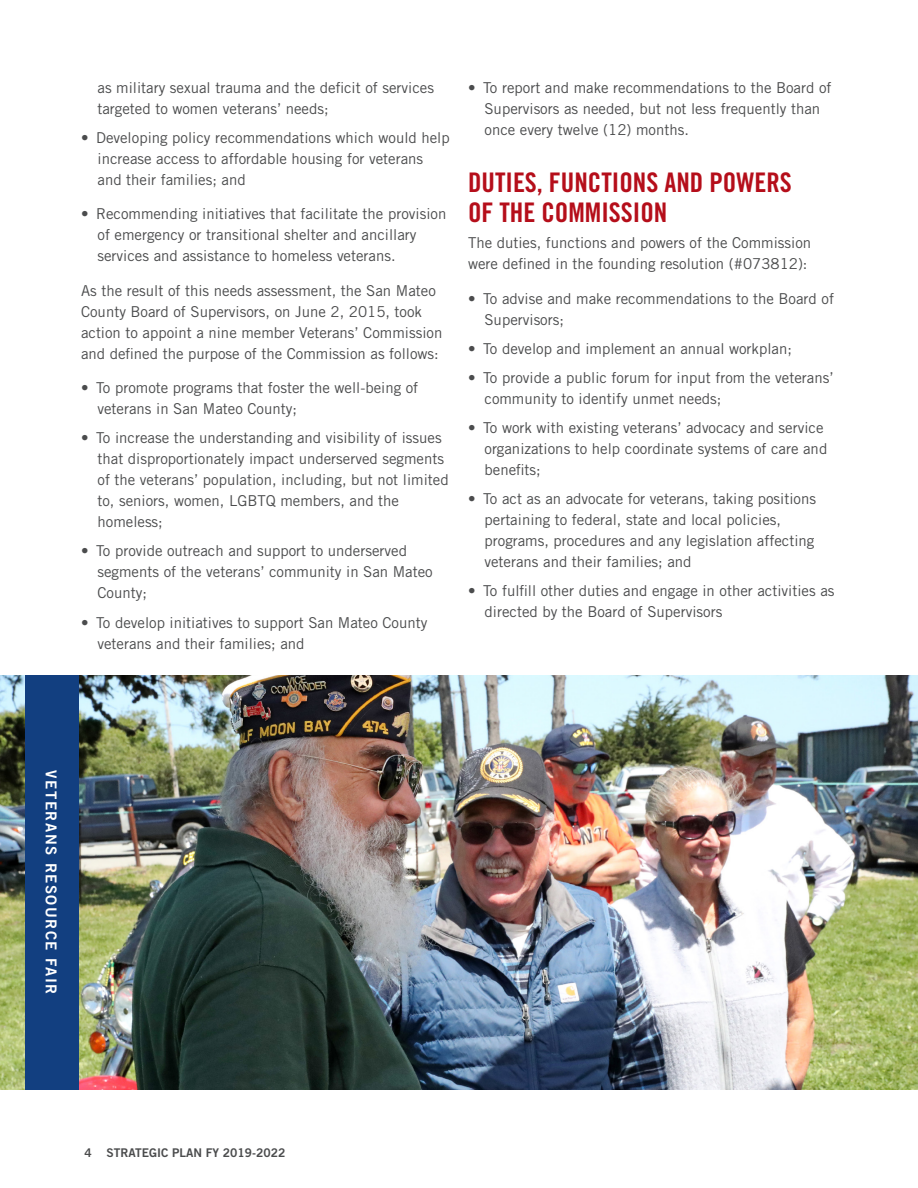
<style>
.page{position:relative;width:918px;height:1188px;background:#fff}
.page>*{position:absolute;margin:0;border:0;box-sizing:border-box;transform-origin:0 0}
.subhed_1{font:27px/30px "Trade Gothic Bold Cond Twenty";color:#b50e1a}
.t1{font:15px/21px "Trade Gothic";color:#4b4c4d}
.photo_caption{font:15px "Trade Gothic Bold Two";letter-spacing:.1em;color:#fff}
.t2{font:12px "Trade Gothic Bold Two";color:#4b4c4d}
</style>
<div class="page">
<img style="left:0;top:675px;width:918px;height:415px">
<div style="left:25px;top:675px;width:54px;height:415px;background:#123f80"></div>
<p class="t1" style="left:98px;top:77px;width:338px">as military sexual trauma and the deficit of services targeted to women veterans’ needs;</p>
<p class="t1" style="left:98px;top:127px;width:354px;text-indent:-16px">• Developing policy recommendations which would help increase access to affordable housing for veterans and their families; and</p>
<p class="t1" style="left:98px;top:203px;width:350px;text-indent:-16px">• Recommending initiatives that facilitate the provision of emergency or transitional shelter and ancillary services and assistance to homeless veterans.</p>
<p class="t1" style="left:81px;top:280px;width:363px">As the result of this needs assessment, the San Mateo County Board of Supervisors, on June 2, 2015, took action to appoint a nine member Veterans’ Commission and defined the purpose of the Commission as follows:</p>
<p class="t1" style="left:98px;top:377px;width:322px;text-indent:-16px">• To promote programs that foster the well-being of veterans in San Mateo County;</p>
<p class="t1" style="left:98px;top:427px;width:353px;text-indent:-16px">• To increase the understanding and visibility of issues that disproportionately impact underserved segments of the veterans’ population, including, but not limited to, seniors, women, LGBTQ members, and the homeless;</p>
<p class="t1" style="left:98px;top:540px;width:337px;text-indent:-16px">• To provide outreach and support to underserved segments of the veterans’ community in San Mateo<br>County;</p>
<p class="t1" style="left:98px;top:612px;width:331px;text-indent:-16px">• To develop initiatives to support San Mateo County veterans and their families; and</p>
<p class="t1" style="left:484px;top:77px;width:349px;text-indent:-16px">• To report and make recommendations to the Board of<br>Supervisors as needed, but not less frequently than once every twelve (12) months.</p>
<p class="subhed_1" style="left:468px;top:167px;width:325px">DUTIES, FUNCTIONS AND POWERS<br>OF THE COMMISSION</p>
<p class="t1" style="left:468px;top:232px;width:345px">The duties, functions and powers of the Commission were defined in the founding resolution (#073812):</p>
<p class="t1" style="left:484px;top:288px;width:351px;text-indent:-16px">• To advise and make recommendations to the Board of<br>Supervisors;</p>
<p class="t1" style="left:468px;top:338px;width:326px">• To develop and implement an annual workplan;</p>
<p class="t1" style="left:484px;top:367px;width:351px;text-indent:-16px">• To provide a public forum for input from the veterans’ community to identify unmet needs;</p>
<p class="t1" style="left:484px;top:417px;width:344px;text-indent:-16px">• To work with existing veterans’ advocacy and service organizations to help coordinate systems of care and benefits;</p>
<p class="t1" style="left:484px;top:488px;width:333px;text-indent:-16px">• To act as an advocate for veterans, taking positions pertaining to federal, state and local policies, programs, procedures and any legislation affecting veterans and their families; and</p>
<p class="t1" style="left:484px;top:580px;width:351px;text-indent:-16px">• To fulfill other duties and engage in other activities as directed by the Board of Supervisors</p>
<p class="photo_caption" style="left:60px;top:770px;width:226px;rotate:90deg">VETERANS RESOURCE FAIR</p>
<p class="t2" style="left:85px;top:1145px;width:202px">4 STRATEGIC PLAN FY 2019-2022</p>
</div>
